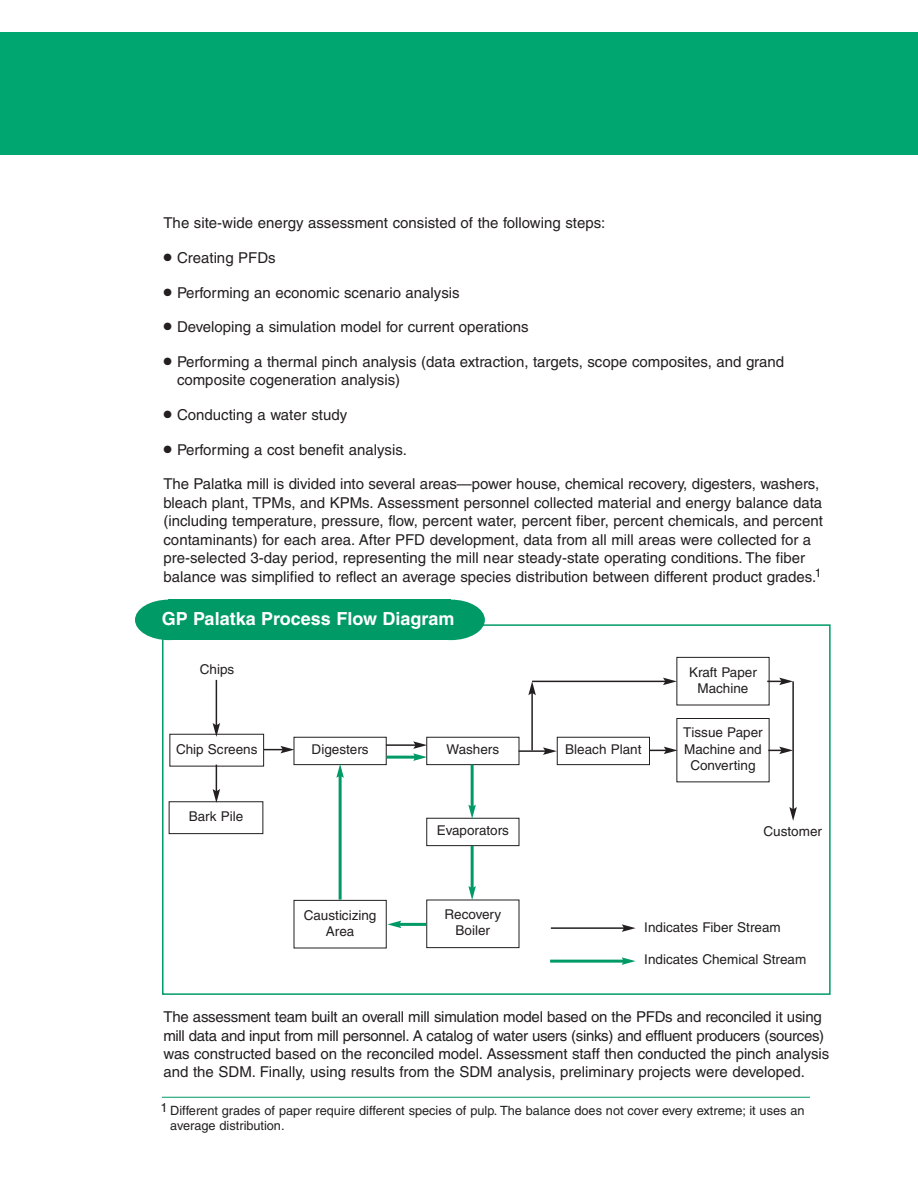
<style>
.page{position:relative;width:918px;height:1188px;background:#fff}
.page>*{position:absolute;margin:0;border:0;box-sizing:border-box;transform-origin:0 0}
.t1{font:700 18px "Helvetica";color:#fff}
.t2{font:15px/18.5px "Helvetica";color:#231f20}
.t3{font:13.5px/16.2px "Helvetica";color:#231f20;text-align:center}
.t4{font:12.75px/15px "Helvetica";color:#231f20}
.s1{font-size:24px}
</style>
<div class="page">
<div style="left:0;top:33px;width:918px;height:121px;background:#00a670"></div>
<hr style="left:162px;top:1097px;width:648px;height:1px;background:#009a67">
<div style="left:162px;top:624px;width:669px;height:371px;border:2px solid #009a67"></div>
<div style="left:135px;top:600px;width:68px;height:40px;background:#009a67;border-radius:50%"></div>
<div style="left:417px;top:600px;width:68px;height:40px;background:#009a67;border-radius:50%"></div>
<div style="left:169px;top:600px;width:282px;height:40px;background:#009a67"></div>
<div style="left:557px;top:737px;width:93px;height:28px;border:1px solid #231f20"></div>
<div style="left:426px;top:818px;width:93px;height:28px;border:1px solid #231f20"></div>
<div style="left:426px;top:900px;width:93px;height:48px;border:1px solid #231f20"></div>
<div style="left:676px;top:657px;width:94px;height:48px;border:1px solid #231f20"></div>
<div style="left:676px;top:718px;width:94px;height:64px;border:1px solid #231f20"></div>
<div style="left:294px;top:900px;width:93px;height:48px;border:1px solid #231f20"></div>
<div style="left:294px;top:737px;width:93px;height:28px;border:1px solid #231f20"></div>
<div style="left:426px;top:737px;width:93px;height:28px;border:1px solid #231f20"></div>
<div style="left:170px;top:734px;width:94px;height:32px;border:1px solid #231f20"></div>
<div style="left:169px;top:801px;width:94px;height:33px;border:1px solid #231f20"></div>
<hr style="left:216px;top:680px;width:1px;height:46px;background:#231f20">
<svg style="left:213px;top:723px;width:7px;height:14px"></svg>
<svg style="left:213px;top:765px;width:7px;height:38px"></svg>
<svg style="left:264px;top:746px;width:30px;height:7px"></svg>
<hr style="left:386px;top:744px;width:30px;height:2px;background:#231f20">
<hr style="left:519px;top:750px;width:27px;height:2px;background:#231f20">
<svg style="left:543px;top:747px;width:14px;height:8px"></svg>
<hr style="left:531px;top:693px;width:2px;height:57px;background:#231f20">
<svg style="left:528px;top:682px;width:8px;height:13px"></svg>
<hr style="left:532px;top:681px;width:134px;height:1px;background:#231f20">
<svg style="left:663px;top:678px;width:14px;height:7px"></svg>
<svg style="left:767px;top:678px;width:25px;height:7px"></svg>
<svg style="left:768px;top:747px;width:24px;height:7px"></svg>
<svg style="left:649px;top:747px;width:29px;height:7px"></svg>
<hr style="left:792px;top:681px;width:2px;height:129px;background:#231f20">
<svg style="left:789px;top:807px;width:8px;height:14px"></svg>
<hr style="left:471px;top:765px;width:3px;height:42px;background:#009a67">
<svg style="left:468px;top:805px;width:8px;height:14px"></svg>
<hr style="left:471px;top:846px;width:3px;height:43px;background:#009a67">
<svg style="left:468px;top:886px;width:8px;height:14px"></svg>
<hr style="left:399px;top:923px;width:27px;height:3px;background:#009a67">
<svg style="left:387px;top:921px;width:14px;height:7px"></svg>
<hr style="left:339px;top:775px;width:3px;height:125px;background:#009a67">
<svg style="left:336px;top:764px;width:8px;height:14px"></svg>
<hr style="left:387px;top:756px;width:29px;height:3px;background:#009a67">
<svg style="left:413px;top:741px;width:14px;height:20px"></svg>
<hr style="left:551px;top:927px;width:73px;height:2px;background:#231f20">
<svg style="left:622px;top:924px;width:14px;height:8px"></svg>
<hr style="left:550px;top:960px;width:74px;height:3px;background:#009a67">
<svg style="left:622px;top:957px;width:14px;height:8px"></svg>
<p class="t2" style="left:164px;top:215px;width:443px">The site-wide energy assessment consisted of the following steps:</p>
<p class="t2" style="left:164px;top:250px;width:114px"><span class="s1">•</span> Creating PFDs</p>
<p class="t2" style="left:164px;top:285px;width:298px"><span class="s1">•</span> Performing an economic scenario analysis</p>
<p class="t2" style="left:164px;top:319px;width:367px"><span class="s1">•</span> Developing a simulation model for current operations</p>
<p class="t2" style="left:177px;top:354px;width:609px;text-indent:-14px"><span class="s1">•</span> Performing a thermal pinch analysis (data extraction, targets, scope composites, and grand composite cogeneration analysis)</p>
<p class="t2" style="left:164px;top:407px;width:185px"><span class="s1">•</span> Conducting a water study</p>
<p class="t2" style="left:164px;top:442px;width:245px"><span class="s1">•</span> Performing a cost benefit analysis.</p>
<p class="t2" style="left:164px;top:476px;width:661px">The Palatka mill is divided into several areas—power house, chemical recovery, digesters, washers, bleach plant, TPMs, and KPMs. Assessment personnel collected material and energy balance data (including temperature, pressure, flow, percent water, percent fiber, percent chemicals, and percent contaminants) for each area. After PFD development, data from all mill areas were collected for a pre-selected 3-day period, representing the mill near steady-state operating conditions. The fiber balance was simplified to reflect an average species distribution between different product grades.<sup>1</sup></p>
<p class="t1" style="left:162px;top:612px;width:294px">GP Palatka Process Flow Diagram</p>
<p class="t3" style="left:200px;top:662px;width:36px">Chips</p>
<p class="t3" style="left:176px;top:742px;width:83px">Chip Screens</p>
<p class="t3" style="left:312px;top:743px;width:58px">Digesters</p>
<p class="t3" style="left:447px;top:743px;width:54px">Washers</p>
<p class="t3" style="left:189px;top:810px;width:56px">Bark Pile</p>
<p class="t3" style="left:304px;top:908px;width:74px">Causticizing<br>Area</p>
<p class="t3" style="left:437px;top:824px;width:74px">Evaporators</p>
<p class="t3" style="left:444px;top:908px;width:58px">Recovery<br>Boiler</p>
<p class="t3" style="left:565px;top:743px;width:78px">Bleach Plant</p>
<p class="t3" style="left:689px;top:665px;width:69px">Kraft Paper<br>Machine</p>
<p class="t3" style="left:683px;top:726px;width:81px">Tissue Paper<br>Machine and<br>Converting</p>
<p class="t3" style="left:764px;top:824px;width:60px">Customer</p>
<p class="t3" style="left:644px;top:920px;width:138px">Indicates Fiber Stream</p>
<p class="t3" style="left:644px;top:953px;width:164px">Indicates Chemical Stream</p>
<p class="t2" style="left:164px;top:1009px;width:667px">The assessment team built an overall mill simulation model based on the PFDs and reconciled it using mill data and input from mill personnel. A catalog of water users (sinks) and effluent producers (sources) was constructed based on the reconciled model. Assessment staff then conducted the pinch analysis and the SDM. Finally, using results from the SDM analysis, preliminary projects were developed.</p>
<p class="t4" style="left:170px;top:1105px;width:636px;text-indent:-10px">1 Different grades of paper require different species of pulp. The balance does not cover every extreme; it uses an average distribution.</p>
</div>
